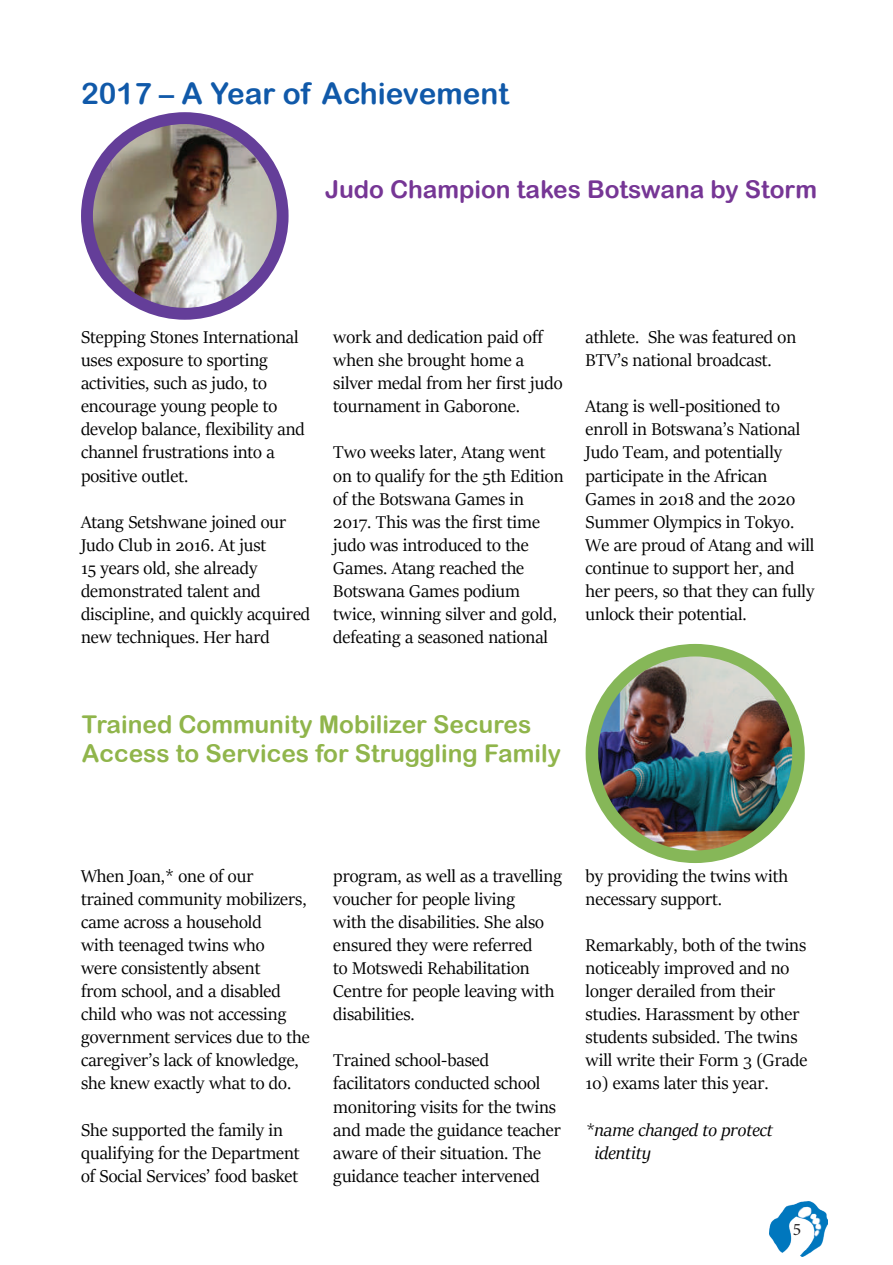
<style>
.page{position:relative;width:893px;height:1265px;background:#fff}
.page>*{position:absolute;margin:0;border:0;box-sizing:border-box;transform-origin:0 0}
.t1{font:29.75px "Arial Rounded MT Bold";color:#1059a9}
.t2{font:24.5px/29.4px "Arial Rounded MT Bold";color:#90b54b}
.t3{font:24.5px "Arial Rounded MT Bold";color:#763695}
.t4{font:19.25px/23.1px "Sitka Banner";color:#000}
.t5{font:italic 19.25px/23.1px "Sitka Banner";color:#000}
.t6{font:17.5px "Minion Pro";color:#231f20}
</style>
<div class="page">
<img style="left:769px;top:1202px;width:58px;height:54px">
<img style="left:87px;top:118px;width:196px;height:196px;border-radius:98px">
<div style="left:81px;top:112px;width:208px;height:208px;border:12px solid #643e99;border-radius:50%"></div>
<img style="left:592px;top:656px;width:206px;height:195px">
<div style="left:586px;top:644px;width:219px;height:219px;border:13px solid #86b758;border-radius:50%"></div>
<h1 class="t1" style="left:81px;top:75px;width:429px">2017 – A Year of Achievement</h1>
<p class="t3" style="left:325px;top:174px;width:493px">Judo Champion takes Botswana by Storm</p>
<p class="t4" style="left:81px;top:325px;width:225px">Stepping Stones International uses exposure to sporting activities, such as judo, to encourage young people to develop balance, flexibility and channel frustrations into a positive outlet.</p>
<p class="t4" style="left:81px;top:510px;width:231px">Atang Setshwane joined our<br>Judo Club in 2016. At just<br>15 years old, she already demonstrated talent and discipline, and quickly acquired new techniques. Her hard</p>
<p class="t4" style="left:333px;top:325px;width:231px">work and dedication paid off when she brought home a silver medal from her first judo tournament in Gaborone.</p>
<p class="t4" style="left:333px;top:440px;width:232px">Two weeks later, Atang went on to qualify for the 5th Edition of the Botswana Games in<br>2017. This was the first time judo was introduced to the<br>Games. Atang reached the<br>Botswana Games podium twice, winning silver and gold, defeating a seasoned national</p>
<p class="t4" style="left:586px;top:325px;width:212px">athlete. She was featured on<br>BTV’s national broadcast.</p>
<p class="t4" style="left:586px;top:394px;width:230px">Atang is well-positioned to enroll in Botswana’s National<br>Judo Team, and potentially participate in the African<br>Games in 2018 and the 2020<br>Summer Olympics in Tokyo.<br>We are proud of Atang and will continue to support her, and her peers, so that they can fully unlock their potential.</p>
<p class="t2" style="left:82px;top:709px;width:481px">Trained Community Mobilizer Secures<br>Access to Services for Struggling Family</p>
<p class="t4" style="left:81px;top:863px;width:230px">When Joan,* one of our trained community mobilizers, came across a household<br>with teenaged twins who<br>were consistently absent<br>from school, and a disabled child who was not accessing government services due to the caregiver’s lack of knowledge, she knew exactly what to do.</p>
<p class="t4" style="left:81px;top:1117px;width:220px">She supported the family in qualifying for the Department of Social Services’ food basket</p>
<p class="t4" style="left:333px;top:863px;width:230px">program, as well as a travelling voucher for people living<br>with the disabilities. She also ensured they were referred<br>to Motswedi Rehabilitation<br>Centre for people leaving with disabilities.</p>
<p class="t4" style="left:333px;top:1048px;width:229px">Trained school-based facilitators conducted school monitoring visits for the twins and made the guidance teacher aware of their situation. The guidance teacher intervened</p>
<p class="t4" style="left:586px;top:863px;width:204px">by providing the twins with necessary support.</p>
<p class="t4" style="left:586px;top:933px;width:223px">Remarkably, both of the twins noticeably improved and no longer derailed from their studies. Harassment by other students subsided. The twins will write their Form 3 (Grade</p>
<p class="t4" style="left:586px;top:1071px;width:185px">10) exams later this year.</p>
<p class="t5" style="left:594px;top:1117px;width:180px;text-indent:-9px">*name changed to protect identity</p>
<p class="t6" style="left:793px;top:1217px;width:10px">5</p>
</div>
